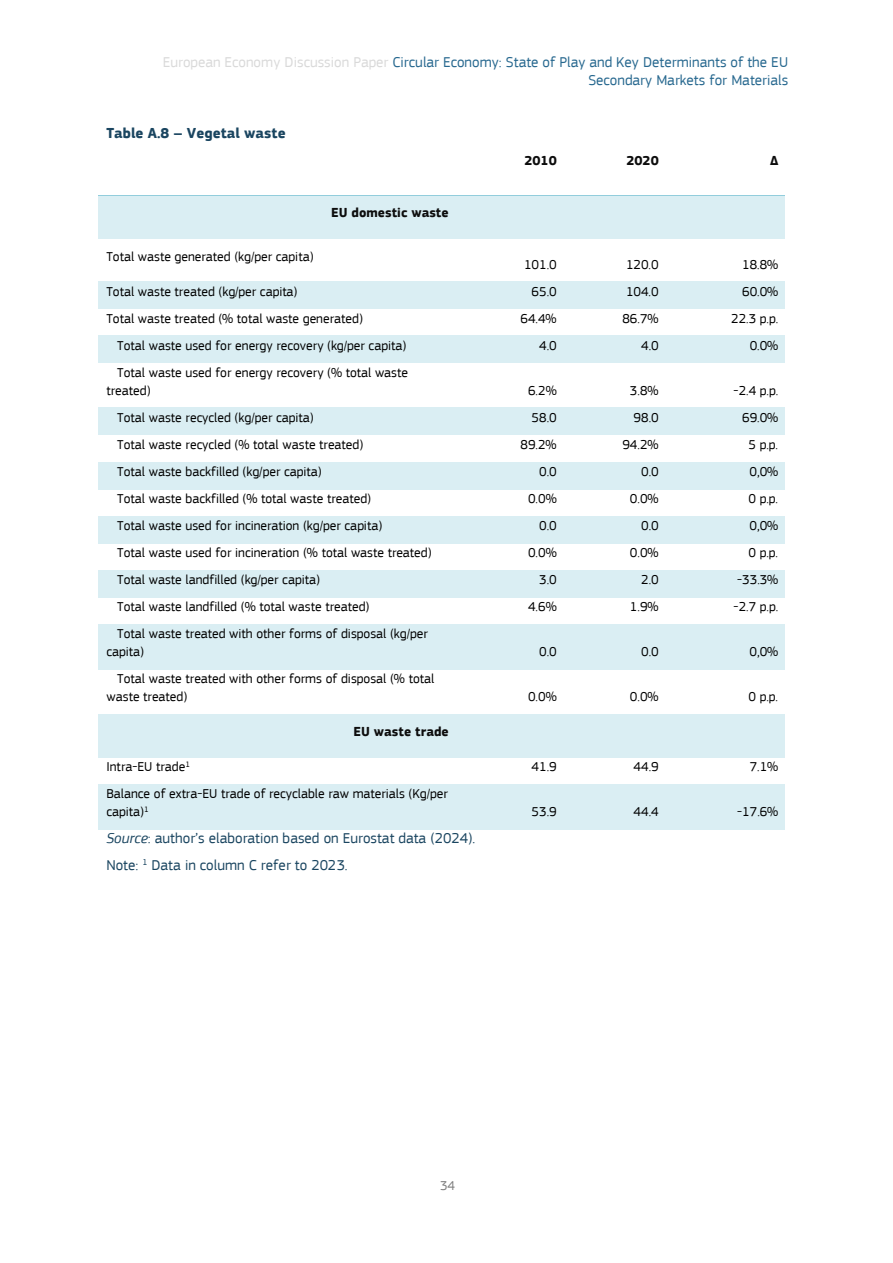
<style>
.page{position:relative;width:893px;height:1263px;background:#fff}
.page>*{position:absolute;margin:0;border:0;box-sizing:border-box;transform-origin:0 0}
.t1{font:15px/17.9px "EC Square Sans Pro";color:#27688f;text-align:right}
.t2{font:15px "EC Square Sans Pro";color:#1a4560}
.t3{font:700 15px "EC Square Sans Pro";color:#1a4560}
.t4{font:13.5px/18px "EC Square Sans Pro";color:#000}
.t5{font:700 13.5px "EC Square Sans Pro";letter-spacing:.005em;color:#0d0d0d}
.t6{font:13.5px "EC Square Sans Pro";color:#808080}
.s1{color:#d9d9d9}
.s2{font-style:italic}
</style>
<div class="page">
<div style="left:98px;top:196px;width:357px;height:43px;background:#daeef3"></div>
<div style="left:455px;top:196px;width:108px;height:43px;background:#daeef3"></div>
<div style="left:563px;top:196px;width:102px;height:43px;background:#daeef3"></div>
<div style="left:665px;top:196px;width:120px;height:43px;background:#daeef3"></div>
<hr style="left:98px;top:195px;width:357px;height:1px;background:#92cddc">
<hr style="left:456px;top:195px;width:107px;height:1px;background:#92cddc">
<hr style="left:564px;top:195px;width:101px;height:1px;background:#92cddc">
<hr style="left:666px;top:195px;width:119px;height:1px;background:#92cddc">
<div style="left:98px;top:282px;width:357px;height:27px;background:#daeef3"></div>
<div style="left:455px;top:282px;width:108px;height:27px;background:#daeef3"></div>
<div style="left:563px;top:282px;width:102px;height:27px;background:#daeef3"></div>
<div style="left:665px;top:282px;width:120px;height:27px;background:#daeef3"></div>
<div style="left:98px;top:336px;width:357px;height:27px;background:#daeef3"></div>
<div style="left:455px;top:336px;width:108px;height:27px;background:#daeef3"></div>
<div style="left:563px;top:336px;width:102px;height:27px;background:#daeef3"></div>
<div style="left:665px;top:336px;width:120px;height:27px;background:#daeef3"></div>
<div style="left:98px;top:408px;width:357px;height:27px;background:#daeef3"></div>
<div style="left:455px;top:408px;width:108px;height:27px;background:#daeef3"></div>
<div style="left:563px;top:408px;width:102px;height:27px;background:#daeef3"></div>
<div style="left:665px;top:408px;width:120px;height:27px;background:#daeef3"></div>
<div style="left:98px;top:462px;width:357px;height:27px;background:#daeef3"></div>
<div style="left:455px;top:462px;width:108px;height:27px;background:#daeef3"></div>
<div style="left:563px;top:462px;width:102px;height:27px;background:#daeef3"></div>
<div style="left:665px;top:462px;width:120px;height:27px;background:#daeef3"></div>
<div style="left:98px;top:516px;width:357px;height:27px;background:#daeef3"></div>
<div style="left:455px;top:516px;width:108px;height:27px;background:#daeef3"></div>
<div style="left:563px;top:516px;width:102px;height:27px;background:#daeef3"></div>
<div style="left:665px;top:516px;width:120px;height:27px;background:#daeef3"></div>
<div style="left:98px;top:570px;width:357px;height:27px;background:#daeef3"></div>
<div style="left:455px;top:570px;width:108px;height:27px;background:#daeef3"></div>
<div style="left:563px;top:570px;width:102px;height:27px;background:#daeef3"></div>
<div style="left:665px;top:570px;width:120px;height:27px;background:#daeef3"></div>
<div style="left:98px;top:624px;width:357px;height:45px;background:#daeef3"></div>
<div style="left:455px;top:624px;width:108px;height:45px;background:#daeef3"></div>
<div style="left:563px;top:624px;width:102px;height:45px;background:#daeef3"></div>
<div style="left:665px;top:624px;width:120px;height:45px;background:#daeef3"></div>
<div style="left:98px;top:714px;width:357px;height:43px;background:#daeef3"></div>
<div style="left:455px;top:714px;width:108px;height:43px;background:#daeef3"></div>
<div style="left:563px;top:714px;width:102px;height:43px;background:#daeef3"></div>
<div style="left:665px;top:714px;width:120px;height:43px;background:#daeef3"></div>
<div style="left:98px;top:784px;width:357px;height:45px;background:#daeef3"></div>
<div style="left:455px;top:784px;width:108px;height:45px;background:#daeef3"></div>
<div style="left:563px;top:784px;width:102px;height:45px;background:#daeef3"></div>
<div style="left:665px;top:784px;width:120px;height:45px;background:#daeef3"></div>
<p class="t1" style="left:163px;top:53px;width:627px"><span class="s1">European Economy Discussion Paper</span> Circular Economy: State of Play and Key Determinants of the EU<br>Secondary Markets for Materials</p>
<p class="t3" style="left:106px;top:124px;width:181px">Table A.8 – Vegetal waste</p>
<p class="t4" style="left:106px;top:248px;width:209px">Total waste generated (kg/per capita)</p>
<p class="t5" style="left:331px;top:205px;width:119px">EU domestic waste</p>
<p class="t5" style="left:524px;top:153px;width:34px">2010</p>
<p class="t5" style="left:626px;top:153px;width:34px">2020</p>
<p class="t5" style="left:770px;top:153px;width:10px">Δ</p>
<p class="t4" style="left:524px;top:256px;width:34px">101.0</p>
<p class="t4" style="left:626px;top:256px;width:34px">120.0</p>
<p class="t4" style="left:742px;top:256px;width:38px">18.8%</p>
<p class="t4" style="left:106px;top:283px;width:193px">Total waste treated (kg/per capita)</p>
<p class="t4" style="left:532px;top:283px;width:27px">65.0</p>
<p class="t4" style="left:626px;top:283px;width:34px">104.0</p>
<p class="t4" style="left:742px;top:283px;width:38px">60.0%</p>
<p class="t4" style="left:106px;top:310px;width:258px">Total waste treated (% total waste generated)</p>
<p class="t4" style="left:520px;top:310px;width:38px">64.4%</p>
<p class="t4" style="left:622px;top:310px;width:38px">86.7%</p>
<p class="t4" style="left:731px;top:310px;width:49px">22.3 p.p.</p>
<p class="t4" style="left:117px;top:337px;width:291px">Total waste used for energy recovery (kg/per capita)</p>
<p class="t4" style="left:539px;top:337px;width:19px">4.0</p>
<p class="t4" style="left:641px;top:337px;width:19px">4.0</p>
<p class="t4" style="left:750px;top:337px;width:30px">0.0%</p>
<p class="t4" style="left:106px;top:364px;width:303px;text-indent:11px">Total waste used for energy recovery (% total waste treated)</p>
<p class="t4" style="left:528px;top:382px;width:30px">6.2%</p>
<p class="t4" style="left:630px;top:382px;width:30px">3.8%</p>
<p class="t4" style="left:734px;top:382px;width:46px">-2.4 p.p.</p>
<p class="t4" style="left:117px;top:409px;width:198px">Total waste recycled (kg/per capita)</p>
<p class="t4" style="left:532px;top:409px;width:27px">58.0</p>
<p class="t4" style="left:634px;top:409px;width:27px">98.0</p>
<p class="t4" style="left:742px;top:409px;width:38px">69.0%</p>
<p class="t4" style="left:117px;top:436px;width:248px">Total waste recycled (% total waste treated)</p>
<p class="t4" style="left:520px;top:436px;width:38px">89.2%</p>
<p class="t4" style="left:622px;top:436px;width:38px">94.2%</p>
<p class="t4" style="left:749px;top:436px;width:31px">5 p.p.</p>
<p class="t4" style="left:117px;top:463px;width:206px">Total waste backfilled (kg/per capita)</p>
<p class="t4" style="left:539px;top:463px;width:19px">0.0</p>
<p class="t4" style="left:641px;top:463px;width:19px">0.0</p>
<p class="t4" style="left:749px;top:463px;width:30px">0,0%</p>
<p class="t4" style="left:117px;top:490px;width:255px">Total waste backfilled (% total waste treated)</p>
<p class="t4" style="left:528px;top:490px;width:30px">0.0%</p>
<p class="t4" style="left:630px;top:490px;width:30px">0.0%</p>
<p class="t4" style="left:749px;top:490px;width:31px">0 p.p.</p>
<p class="t4" style="left:117px;top:517px;width:267px">Total waste used for incineration (kg/per capita)</p>
<p class="t4" style="left:539px;top:517px;width:19px">0.0</p>
<p class="t4" style="left:641px;top:517px;width:19px">0.0</p>
<p class="t4" style="left:749px;top:517px;width:30px">0,0%</p>
<p class="t4" style="left:117px;top:544px;width:316px">Total waste used for incineration (% total waste treated)</p>
<p class="t4" style="left:528px;top:544px;width:30px">0.0%</p>
<p class="t4" style="left:630px;top:544px;width:30px">0.0%</p>
<p class="t4" style="left:749px;top:544px;width:31px">0 p.p.</p>
<p class="t4" style="left:117px;top:571px;width:204px">Total waste landfilled (kg/per capita)</p>
<p class="t4" style="left:539px;top:571px;width:19px">3.0</p>
<p class="t4" style="left:641px;top:571px;width:19px">2.0</p>
<p class="t4" style="left:737px;top:571px;width:43px">-33.3%</p>
<p class="t4" style="left:117px;top:598px;width:254px">Total waste landfilled (% total waste treated)</p>
<p class="t4" style="left:528px;top:598px;width:30px">4.6%</p>
<p class="t4" style="left:630px;top:598px;width:30px">1.9%</p>
<p class="t4" style="left:734px;top:598px;width:46px">-2.7 p.p.</p>
<p class="t4" style="left:106px;top:625px;width:323px;text-indent:11px">Total waste treated with other forms of disposal (kg/per capita)</p>
<p class="t4" style="left:539px;top:643px;width:19px">0.0</p>
<p class="t4" style="left:641px;top:643px;width:19px">0.0</p>
<p class="t4" style="left:749px;top:643px;width:30px">0,0%</p>
<p class="t4" style="left:106px;top:670px;width:329px;text-indent:11px">Total waste treated with other forms of disposal (% total waste treated)</p>
<p class="t5" style="left:354px;top:723px;width:97px">EU waste trade</p>
<p class="t4" style="left:528px;top:688px;width:30px">0.0%</p>
<p class="t4" style="left:630px;top:688px;width:30px">0.0%</p>
<p class="t4" style="left:749px;top:688px;width:31px">0 p.p.</p>
<p class="t4" style="left:106px;top:758px;width:85px">Intra-EU trade<sup>1</sup></p>
<p class="t4" style="left:532px;top:758px;width:27px">41.9</p>
<p class="t4" style="left:634px;top:758px;width:27px">44.9</p>
<p class="t4" style="left:750px;top:758px;width:30px">7.1%</p>
<p class="t4" style="left:106px;top:785px;width:343px">Balance of extra-EU trade of recyclable raw materials (Kg/per capita)<sup>1</sup></p>
<p class="t4" style="left:532px;top:803px;width:27px">53.9</p>
<p class="t4" style="left:634px;top:803px;width:27px">44.4</p>
<p class="t4" style="left:737px;top:803px;width:43px">-17.6%</p>
<p class="t2" style="left:106px;top:829px;width:370px"><span class="s2">Source</span>: author’s elaboration based on Eurostat data (2024).</p>
<p class="t2" style="left:106px;top:856px;width:243px">Note: <sup>1</sup> Data in column C refer to 2023.</p>
<p class="t6" style="left:440px;top:1178px;width:17px">34</p>
</div>
